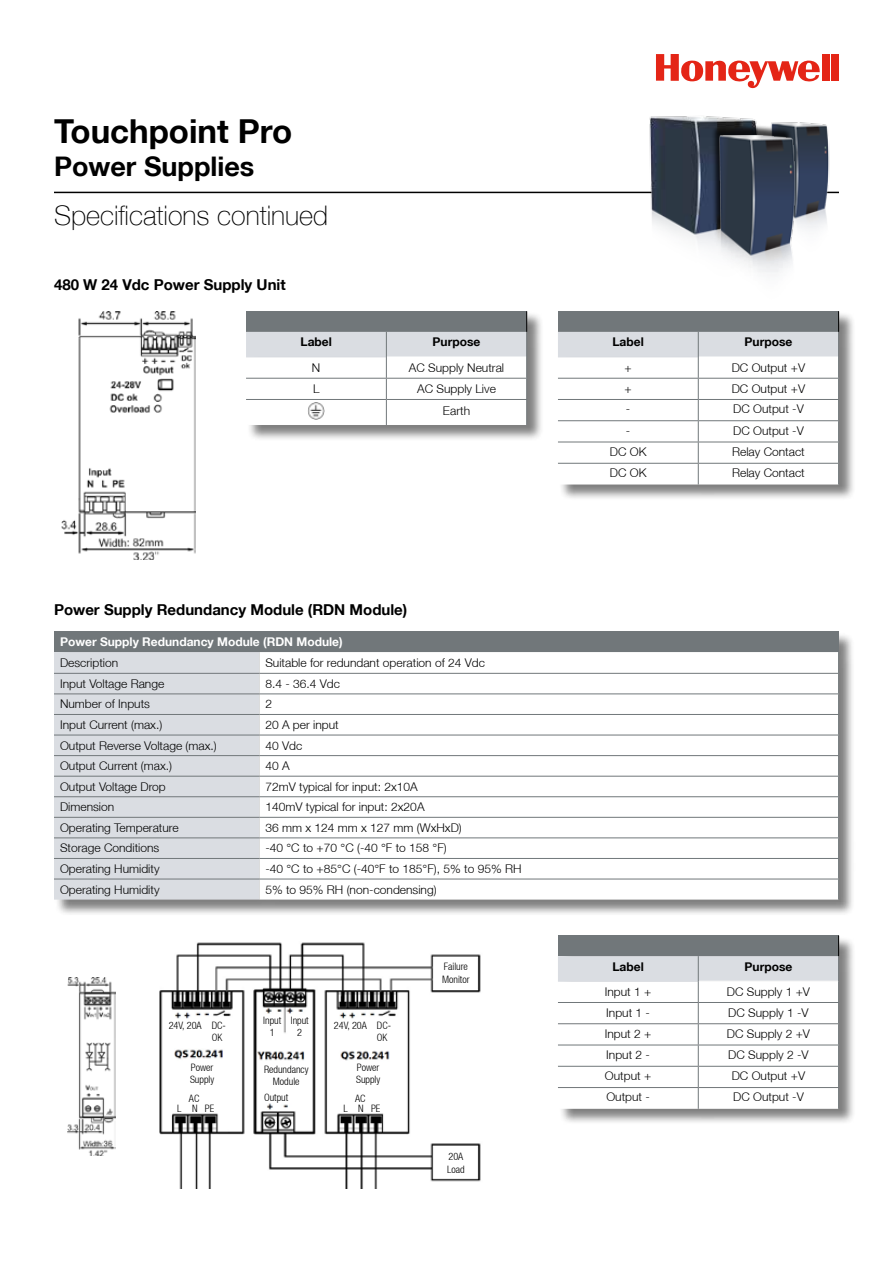
<style>
.page{position:relative;width:893px;height:1263px;background:#fff}
.page>*{position:absolute;margin:0;border:0;box-sizing:border-box;transform-origin:0 0}
.t1{font:700 33px "Helvetica Neue LT";color:#000}
.t2{font:100 27px "Helvetica Neue LT";color:#000}
.t3{font:700 27px "Helvetica Neue LT";color:#000}
.t4{font:700 15px "Helvetica Neue LT";color:#000}
.t5{font:300 12px/22.6px "Helvetica Neue LT";color:#000;text-align:center}
.t6{font:700 12px "Helvetica Neue LT";color:#fff}
.t7{font:700 12px "Helvetica Neue LT";color:#000}
.t8{font:300 condensed 10.2px/12.3px "Helvetica Neue LT";color:#000}
</style>
<div class="page">
<div style="left:822px;top:54px;width:7px;height:27px;background:#e42516"></div>
<div style="left:832px;top:54px;width:7px;height:27px;background:#e42516"></div>
<svg style="left:656px;top:54px;width:164px;height:34px"></svg>
<hr style="left:54px;top:192px;width:785px;height:1px;background:#000">
<img style="left:804px;top:122px;width:35px;height:72px">
<img style="left:613px;top:116px;width:191px;height:123px">
<div style="left:711px;top:124px;width:84px;height:169px;background:#000;opacity:.75"></div>
<img style="left:695px;top:135px;width:132px;height:158px">
<div style="left:246px;top:311px;width:298px;height:131px;background:#000;opacity:.5"></div>
<svg style="left:246px;top:311px;width:281px;height:114px"></svg>
<hr style="left:246px;top:378px;width:140px;height:1px;background:#71777a">
<hr style="left:386px;top:378px;width:141px;height:1px;background:#71777a">
<hr style="left:246px;top:399px;width:140px;height:1px;background:#71777a">
<hr style="left:386px;top:399px;width:141px;height:1px;background:#71777a">
<img style="left:307px;top:402px;width:19px;height:18px">
<div style="left:558px;top:311px;width:298px;height:190px;background:#000;opacity:.5"></div>
<svg style="left:558px;top:311px;width:281px;height:173px"></svg>
<hr style="left:558px;top:378px;width:140px;height:1px;background:#71777a">
<hr style="left:698px;top:378px;width:141px;height:1px;background:#71777a">
<hr style="left:558px;top:399px;width:140px;height:1px;background:#71777a">
<hr style="left:698px;top:399px;width:141px;height:1px;background:#71777a">
<div style="left:558px;top:936px;width:298px;height:189px;background:#000;opacity:.5"></div>
<svg style="left:558px;top:935px;width:281px;height:174px"></svg>
<hr style="left:558px;top:1002px;width:140px;height:1px;background:#71777a">
<hr style="left:698px;top:1002px;width:141px;height:1px;background:#71777a">
<hr style="left:558px;top:1023px;width:140px;height:1px;background:#71777a">
<hr style="left:698px;top:1023px;width:141px;height:1px;background:#71777a">
<img style="left:61px;top:312px;width:134px;height:247px">
<div style="left:54px;top:632px;width:802px;height:284px;background:#000;opacity:.5"></div>
<div style="left:54px;top:631px;width:785px;height:21px;background:#71777a"></div>
<div style="left:54px;top:652px;width:205px;height:247px;background:#dadde2"></div>
<svg style="left:259px;top:652px;width:579px;height:247px"></svg>
<hr style="left:54px;top:693px;width:205px;height:1px;background:#71777a">
<hr style="left:259px;top:693px;width:580px;height:1px;background:#71777a">
<hr style="left:54px;top:714px;width:205px;height:1px;background:#71777a">
<hr style="left:259px;top:714px;width:580px;height:1px;background:#71777a">
<hr style="left:54px;top:735px;width:205px;height:1px;background:#71777a">
<hr style="left:259px;top:735px;width:580px;height:1px;background:#71777a">
<hr style="left:54px;top:755px;width:205px;height:1px;background:#71777a">
<hr style="left:259px;top:755px;width:580px;height:1px;background:#71777a">
<hr style="left:54px;top:673px;width:205px;height:1px;background:#71777a">
<hr style="left:259px;top:673px;width:580px;height:1px;background:#71777a">
<svg style="left:838px;top:652px;width:1px;height:247px"></svg>
<hr style="left:54px;top:776px;width:205px;height:1px;background:#71777a">
<hr style="left:259px;top:776px;width:580px;height:1px;background:#71777a">
<hr style="left:54px;top:796px;width:205px;height:1px;background:#71777a">
<hr style="left:259px;top:796px;width:580px;height:1px;background:#71777a">
<hr style="left:54px;top:817px;width:205px;height:1px;background:#71777a">
<hr style="left:259px;top:817px;width:580px;height:1px;background:#71777a">
<hr style="left:54px;top:837px;width:205px;height:1px;background:#71777a">
<hr style="left:259px;top:837px;width:580px;height:1px;background:#71777a">
<hr style="left:54px;top:858px;width:205px;height:1px;background:#71777a">
<hr style="left:259px;top:858px;width:580px;height:1px;background:#71777a">
<hr style="left:54px;top:879px;width:205px;height:1px;background:#71777a">
<hr style="left:259px;top:879px;width:580px;height:1px;background:#71777a">
<img style="left:68px;top:978px;width:48px;height:177px">
<img style="left:159px;top:942px;width:322px;height:246px">
<h1 class="t1" style="left:54px;top:111px;width:240px">Touchpoint Pro</h1>
<h2 class="t3" style="left:54px;top:149px;width:202px">Power Supplies</h2>
<h2 class="t2" style="left:54px;top:200px;width:276px">Specifications continued</h2>
<p class="t4" style="left:54px;top:275px;width:233px">480 W 24 Vdc Power Supply Unit</p>
<p class="t7" style="left:301px;top:335px;width:33px">Label</p>
<p class="t7" style="left:433px;top:335px;width:49px">Purpose</p>
<p class="t5" style="left:312px;top:356px;width:10px">N</p>
<p class="t5" style="left:409px;top:356px;width:97px">AC Supply Neutral</p>
<p class="t5" style="left:313px;top:377px;width:8px">L</p>
<p class="t5" style="left:417px;top:377px;width:80px">AC Supply Live<br>Earth</p>
<p class="t4" style="left:54px;top:600px;width:355px">Power Supply Redundancy Module (RDN Module)</p>
<p class="t6" style="left:60px;top:634px;width:284px">Power Supply Redundancy Module (RDN Module)</p>
<p class="t5" style="left:60px;top:651px;width:60px">Description</p>
<p class="t5" style="left:265px;top:651px;width:221px">Suitable for redundant operation of 24 Vdc</p>
<p class="t5" style="left:60px;top:672px;width:106px">Input Voltage Range</p>
<p class="t5" style="left:265px;top:672px;width:76px">8.4 - 36.4 Vdc</p>
<p class="t5" style="left:60px;top:693px;width:91px">Number of Inputs</p>
<p class="t5" style="left:265px;top:693px;width:8px">2</p>
<p class="t5" style="left:60px;top:713px;width:104px">Input Current (max.)</p>
<p class="t5" style="left:265px;top:713px;width:75px">20 A per input</p>
<p class="t5" style="left:60px;top:734px;width:158px">Output Reverse Voltage (max.)</p>
<p class="t5" style="left:265px;top:734px;width:38px">40 Vdc</p>
<p class="t5" style="left:60px;top:754px;width:114px">Output Current (max.)</p>
<p class="t5" style="left:265px;top:754px;width:26px">40 A</p>
<p class="t5" style="left:60px;top:775px;width:107px">Output Voltage Drop</p>
<p class="t5" style="left:265px;top:775px;width:154px">72mV typical for input: 2x10A</p>
<p class="t5" style="left:60px;top:795px;width:56px">Dimension</p>
<p class="t5" style="left:265px;top:795px;width:161px">140mV typical for input: 2x20A</p>
<p class="t5" style="left:60px;top:816px;width:120px">Operating Temperature</p>
<p class="t5" style="left:265px;top:816px;width:198px">36 mm x 124 mm x 127 mm (WxHxD)</p>
<p class="t5" style="left:60px;top:837px;width:101px">Storage Conditions</p>
<p class="t5" style="left:265px;top:837px;width:183px">-40 °C to +70 °C (-40 °F to 158 °F)</p>
<p class="t5" style="left:60px;top:857px;width:101px">Operating Humidity</p>
<p class="t5" style="left:265px;top:857px;width:258px">-40 °C to +85°C (-40°F to 185°F), 5% to 95% RH</p>
<p class="t5" style="left:60px;top:878px;width:101px">Operating Humidity</p>
<p class="t5" style="left:265px;top:878px;width:173px">5% to 95% RH (non-condensing)</p>
<p class="t8" style="left:263px;top:1014px;width:19px;text-align:center">Input<br>1</p>
<p class="t8" style="left:291px;top:1014px;width:19px;text-align:center">Input<br>2</p>
<p class="t8" style="left:377px;top:1019px;width:16px">DC-<br>OK</p>
<p class="t8" style="left:212px;top:1019px;width:16px">DC-<br>OK</p>
<p class="t8" style="left:169px;top:1019px;width:35px">24V, 20A</p>
<p class="t8" style="left:334px;top:1019px;width:35px">24V, 20A</p>
<p class="t8" style="left:190px;top:1061px;width:26px">Power<br>Supply</p>
<p class="t8" style="left:177px;top:1092px;width:39px;line-height:10.9px;text-align:center">AC<br>L NPE</p>
<p class="t8" style="left:264px;top:1063px;width:46px;text-align:center">Redundancy<br>Module</p>
<p class="t8" style="left:264px;top:1091px;width:26px">Output</p>
<p class="t8" style="left:356px;top:1061px;width:26px">Power<br>Supply</p>
<p class="t8" style="left:343px;top:1092px;width:39px;line-height:10.9px;text-align:center">AC<br>L NPE</p>
<p class="t8" style="left:442px;top:960px;width:29px">Failure<br>Monitor</p>
<p class="t8" style="left:447px;top:1150px;width:19px">20A<br>Load</p>
<p class="t7" style="left:612px;top:335px;width:33px">Label</p>
<p class="t7" style="left:744px;top:335px;width:49px">Purpose</p>
<p class="t5" style="left:624px;top:356px;width:9px">+</p>
<p class="t5" style="left:732px;top:356px;width:75px">DC Output +V</p>
<p class="t5" style="left:624px;top:377px;width:9px">+</p>
<p class="t5" style="left:732px;top:377px;width:75px">DC Output +V</p>
<p class="t5" style="left:626px;top:397px;width:6px">-</p>
<p class="t5" style="left:733px;top:397px;width:72px">DC Output -V</p>
<p class="t5" style="left:626px;top:419px;width:6px">-</p>
<p class="t5" style="left:733px;top:419px;width:72px">DC Output -V</p>
<p class="t5" style="left:610px;top:440px;width:38px">DC OK</p>
<p class="t5" style="left:732px;top:440px;width:74px">Relay Contact</p>
<p class="t5" style="left:610px;top:461px;width:38px">DC OK</p>
<p class="t5" style="left:732px;top:461px;width:74px">Relay Contact</p>
<p class="t7" style="left:612px;top:959px;width:33px">Label</p>
<p class="t7" style="left:744px;top:959px;width:49px">Purpose</p>
<p class="t5" style="left:605px;top:980px;width:48px">Input 1 +</p>
<p class="t5" style="left:727px;top:980px;width:85px">DC Supply 1 +V</p>
<p class="t5" style="left:606px;top:1001px;width:45px">Input 1 -</p>
<p class="t5" style="left:728px;top:1001px;width:82px">DC Supply 1 -V</p>
<p class="t5" style="left:605px;top:1022px;width:48px">Input 2 +</p>
<p class="t5" style="left:727px;top:1022px;width:85px">DC Supply 2 +V</p>
<p class="t5" style="left:606px;top:1043px;width:45px">Input 2 -</p>
<p class="t5" style="left:728px;top:1043px;width:82px">DC Supply 2 -V</p>
<p class="t5" style="left:605px;top:1064px;width:48px">Output +</p>
<p class="t5" style="left:732px;top:1064px;width:75px">DC Output +V</p>
<p class="t5" style="left:606px;top:1085px;width:45px">Output -</p>
<p class="t5" style="left:733px;top:1085px;width:72px">DC Output -V</p>
</div>
